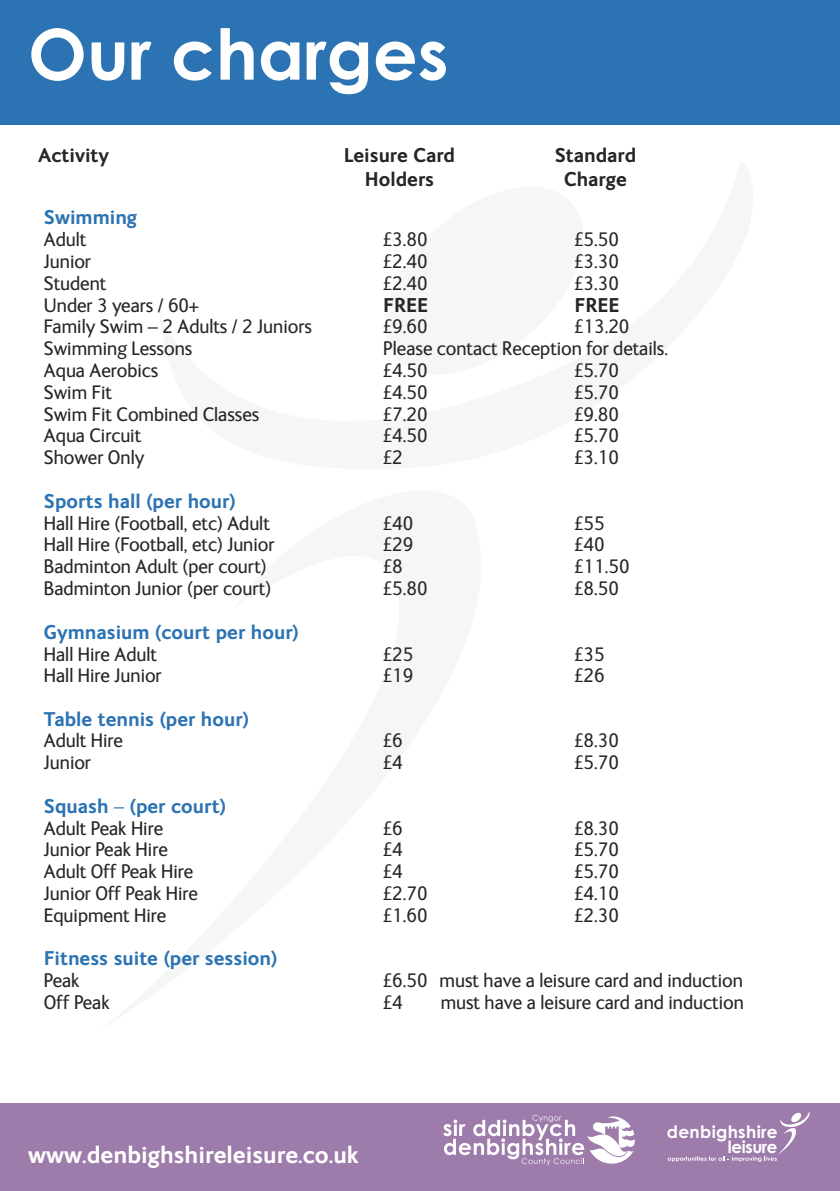
<style>
.page{position:relative;width:840px;height:1191px;background:#fff}
.page>*{position:absolute;margin:0;border:0;box-sizing:border-box;transform-origin:0 0}
.t1{font:700 70px "Century Gothic";color:#fff}
.t2{font:700 24px "FS Ingrid";color:#fff}
.t3{font:20px "FS Ingrid";color:#272526}
.t4{font:700 20px "FS Ingrid";color:#2c73b3}
.t5{font:700 20px "FS Ingrid";color:#272526}
.t6{font:700 17px/15.2px "Century Gothic";letter-spacing:.02em;color:#fff;text-align:right}
</style>
<div class="page">
<div style="left:0;top:0;width:839px;height:125px;background:#2c73b3"></div>
<div style="left:0;top:1103px;width:839px;height:88px;background:#9d7cab"></div>
<svg style="left:667px;top:1112px;width:142px;height:49px"></svg>
<svg style="left:443px;top:1114px;width:191px;height:51px"></svg>
<h1 class="t1" style="left:28px;top:15px;width:422px">Our charges</h1>
<p class="t5" style="left:38px;top:148px;width:73px">Activity</p>
<p class="t5" style="left:344px;top:148px;width:113px">Leisure Card</p>
<p class="t5" style="left:554px;top:148px;width:83px">Standard</p>
<p class="t5" style="left:365px;top:172px;width:71px">Holders</p>
<p class="t5" style="left:564px;top:172px;width:64px">Charge</p>
<p class="t4" style="left:44px;top:210px;width:95px">Swimming</p>
<p class="t3" style="left:44px;top:233px;width:44px">Adult</p>
<p class="t3" style="left:383px;top:233px;width:46px">£3.80</p>
<p class="t3" style="left:574px;top:233px;width:46px">£5.50</p>
<p class="t3" style="left:44px;top:254px;width:48px">Junior</p>
<p class="t3" style="left:383px;top:254px;width:46px">£2.40</p>
<p class="t3" style="left:574px;top:254px;width:46px">£3.30</p>
<p class="t3" style="left:44px;top:276px;width:64px">Student</p>
<p class="t3" style="left:383px;top:276px;width:46px">£2.40</p>
<p class="t3" style="left:574px;top:276px;width:46px">£3.30</p>
<p class="t3" style="left:44px;top:298px;width:156px">Under 3 years / 60+</p>
<p class="t5" style="left:383px;top:298px;width:47px">FREE</p>
<p class="t5" style="left:574px;top:298px;width:47px">FREE</p>
<p class="t3" style="left:44px;top:320px;width:269px">Family Swim – 2 Adults / 2 Juniors</p>
<p class="t3" style="left:383px;top:320px;width:46px">£9.60</p>
<p class="t3" style="left:574px;top:320px;width:56px">£13.20</p>
<p class="t3" style="left:44px;top:342px;width:150px">Swimming Lessons</p>
<p class="t3" style="left:383px;top:342px;width:286px">Please contact Reception for details.</p>
<p class="t3" style="left:44px;top:363px;width:116px">Aqua Aerobics</p>
<p class="t3" style="left:383px;top:363px;width:46px">£4.50</p>
<p class="t3" style="left:574px;top:363px;width:46px">£5.70</p>
<p class="t3" style="left:44px;top:385px;width:70px">Swim Fit</p>
<p class="t3" style="left:383px;top:385px;width:46px">£4.50</p>
<p class="t3" style="left:574px;top:385px;width:46px">£5.70</p>
<p class="t3" style="left:44px;top:407px;width:217px">Swim Fit Combined Classes</p>
<p class="t3" style="left:383px;top:407px;width:46px">£7.20</p>
<p class="t3" style="left:574px;top:407px;width:46px">£9.80</p>
<p class="t3" style="left:44px;top:429px;width:99px">Aqua Circuit</p>
<p class="t3" style="left:383px;top:429px;width:46px">£4.50</p>
<p class="t3" style="left:574px;top:429px;width:46px">£5.70</p>
<p class="t3" style="left:44px;top:451px;width:102px">Shower Only</p>
<p class="t3" style="left:383px;top:451px;width:21px">£2</p>
<p class="t3" style="left:574px;top:451px;width:46px">£3.10</p>
<p class="t4" style="left:44px;top:494px;width:193px">Sports hall (per hour)</p>
<p class="t3" style="left:44px;top:516px;width:227px">Hall Hire (Football, etc) Adult</p>
<p class="t3" style="left:383px;top:516px;width:32px">£40</p>
<p class="t3" style="left:574px;top:516px;width:32px">£55</p>
<p class="t3" style="left:44px;top:538px;width:232px">Hall Hire (Football, etc) Junior</p>
<p class="t3" style="left:383px;top:538px;width:32px">£29</p>
<p class="t3" style="left:574px;top:538px;width:32px">£40</p>
<p class="t3" style="left:44px;top:560px;width:224px">Badminton Adult (per court)</p>
<p class="t3" style="left:383px;top:560px;width:21px">£8</p>
<p class="t3" style="left:574px;top:560px;width:56px">£11.50</p>
<p class="t3" style="left:44px;top:581px;width:229px">Badminton Junior (per court)</p>
<p class="t3" style="left:383px;top:581px;width:46px">£5.80</p>
<p class="t3" style="left:574px;top:581px;width:46px">£8.50</p>
<p class="t4" style="left:44px;top:625px;width:256px">Gymnasium (court per hour)</p>
<p class="t3" style="left:44px;top:647px;width:115px">Hall Hire Adult</p>
<p class="t3" style="left:383px;top:647px;width:32px">£25</p>
<p class="t3" style="left:574px;top:647px;width:32px">£35</p>
<p class="t3" style="left:44px;top:669px;width:119px">Hall Hire Junior</p>
<p class="t3" style="left:383px;top:669px;width:32px">£19</p>
<p class="t3" style="left:574px;top:669px;width:32px">£26</p>
<p class="t4" style="left:44px;top:711px;width:206px">Table tennis (per hour)</p>
<p class="t3" style="left:44px;top:734px;width:81px">Adult Hire</p>
<p class="t3" style="left:383px;top:734px;width:21px">£6</p>
<p class="t3" style="left:574px;top:734px;width:46px">£8.30</p>
<p class="t3" style="left:44px;top:755px;width:48px">Junior</p>
<p class="t3" style="left:383px;top:755px;width:21px">£4</p>
<p class="t3" style="left:574px;top:755px;width:46px">£5.70</p>
<p class="t4" style="left:44px;top:799px;width:183px">Squash – (per court)</p>
<p class="t3" style="left:44px;top:821px;width:121px">Adult Peak Hire</p>
<p class="t3" style="left:383px;top:821px;width:21px">£6</p>
<p class="t3" style="left:574px;top:821px;width:46px">£8.30</p>
<p class="t3" style="left:44px;top:843px;width:125px">Junior Peak Hire</p>
<p class="t3" style="left:383px;top:843px;width:21px">£4</p>
<p class="t3" style="left:574px;top:843px;width:46px">£5.70</p>
<p class="t3" style="left:44px;top:864px;width:151px">Adult Off Peak Hire</p>
<p class="t3" style="left:383px;top:864px;width:21px">£4</p>
<p class="t3" style="left:574px;top:864px;width:46px">£5.70</p>
<p class="t3" style="left:44px;top:886px;width:155px">Junior Off Peak Hire</p>
<p class="t3" style="left:383px;top:886px;width:46px">£2.70</p>
<p class="t3" style="left:574px;top:886px;width:46px">£4.10</p>
<p class="t3" style="left:44px;top:908px;width:124px">Equipment Hire</p>
<p class="t3" style="left:383px;top:908px;width:46px">£1.60</p>
<p class="t3" style="left:574px;top:908px;width:46px">£2.30</p>
<p class="t4" style="left:44px;top:951px;width:235px">Fitness suite (per session)</p>
<p class="t3" style="left:44px;top:973px;width:37px">Peak</p>
<p class="t3" style="left:383px;top:973px;width:361px">£6.50 must have a leisure card and induction</p>
<p class="t3" style="left:44px;top:995px;width:67px">Off Peak</p>
<p class="t3" style="left:383px;top:995px;width:21px">£4</p>
<p class="t3" style="left:440px;top:995px;width:304px">must have a leisure card and induction</p>
<p class="t2" style="left:28px;top:1146px;width:332px">www.denbighshireleisure.co.uk</p>
<p class="t6" style="left:666px;top:1123px;width:112px">denbighshire leisure</p>
</div>
